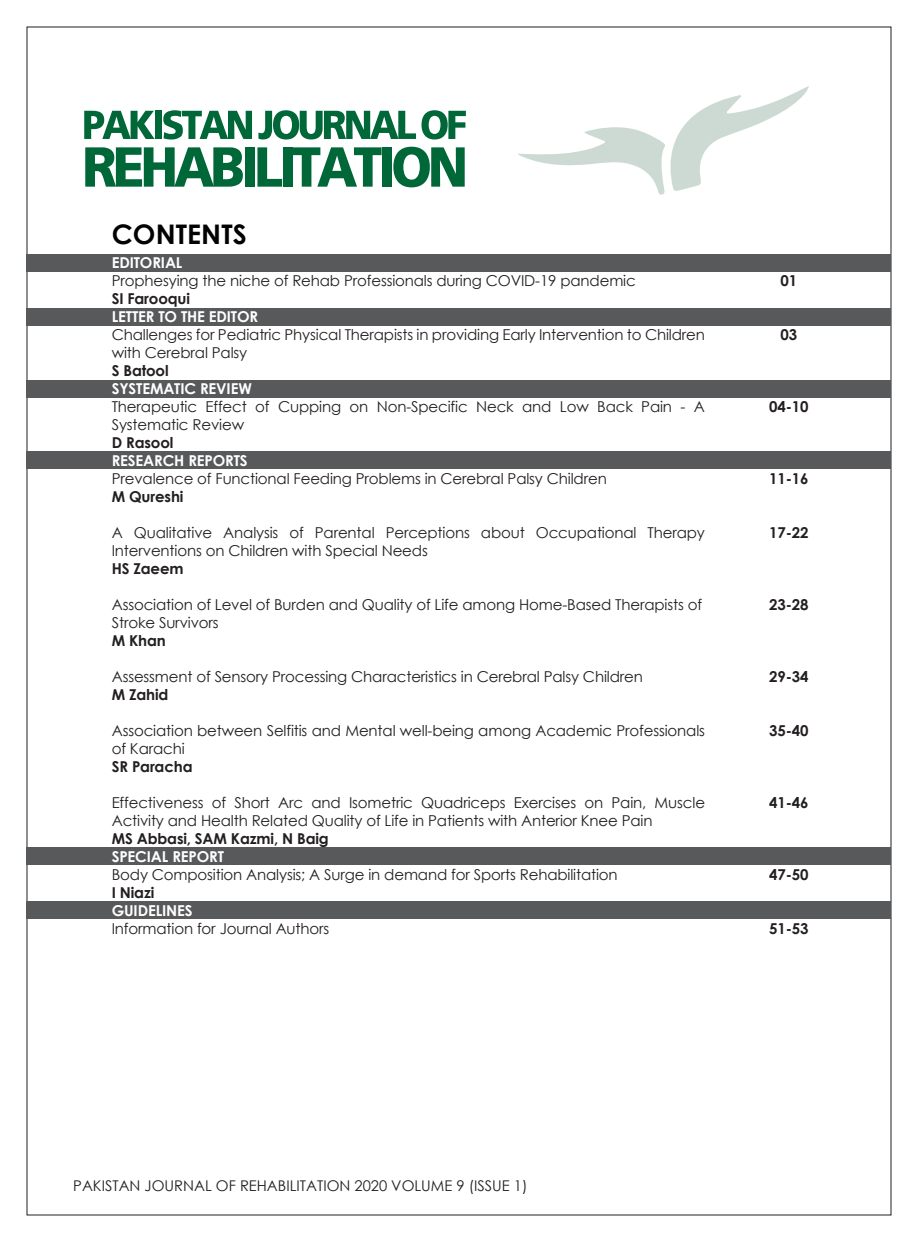
<style>
.page{position:relative;width:918px;height:1242px;background:#fff}
.page>*{position:absolute;margin:0;border:0;box-sizing:border-box;transform-origin:0 0}
.t1{font:700 27px "Century Gothic";letter-spacing:.005em;color:#010201}
.t2{font:15px/18px "Century Gothic";letter-spacing:-.01em;color:#231f20}
.t3{font:700 15px "Century Gothic";letter-spacing:-.01em;color:#231f20}
.t4{font:700 15px "Century Gothic";letter-spacing:-.01em;color:#fff}
.t5{font:14.7px "Century Gothic";color:#231f20}
</style>
<div class="page">
<svg style="left:518px;top:86px;width:291px;height:109px"></svg>
<div style="left:27px;top:254px;width:864px;height:18px;background:#58595b"></div>
<div style="left:27px;top:308px;width:864px;height:18px;background:#58595b"></div>
<div style="left:27px;top:380px;width:864px;height:17px;background:#58595b"></div>
<div style="left:27px;top:452px;width:864px;height:17px;background:#58595b"></div>
<div style="left:27px;top:848px;width:864px;height:17px;background:#58595b"></div>
<div style="left:27px;top:902px;width:864px;height:17px;background:#58595b"></div>
<svg style="left:84px;top:111px;width:71px;height:28px"></svg>
<div style="left:155px;top:111px;width:7px;height:28px;background:#006838"></div>
<svg style="left:163px;top:110px;width:89px;height:30px"></svg>
<svg style="left:258px;top:110px;width:158px;height:30px"></svg>
<svg style="left:422px;top:110px;width:44px;height:30px"></svg>
<svg style="left:85px;top:147px;width:158px;height:40px"></svg>
<div style="left:245px;top:147px;width:9px;height:40px;background:#006838"></div>
<svg style="left:257px;top:147px;width:25px;height:40px"></svg>
<div style="left:283px;top:147px;width:9px;height:40px;background:#006838"></div>
<svg style="left:293px;top:147px;width:89px;height:40px"></svg>
<div style="left:382px;top:147px;width:10px;height:40px;background:#006838"></div>
<svg style="left:393px;top:147px;width:72px;height:40px"></svg>
<h1 class="t1" style="left:112px;top:217px;width:137px">CONTENTS</h1>
<p class="t4" style="left:112px;top:253px;width:72px">EDITORIAL</p>
<p class="t2" style="left:112px;top:271px;width:526px">Prophesying the niche of Rehab Professionals during COVID-19 pandemic</p>
<p class="t3" style="left:112px;top:289px;width:80px">SI Farooqui</p>
<p class="t4" style="left:112px;top:307px;width:148px">LETTER TO THE EDITOR</p>
<p class="t2" style="left:112px;top:325px;width:595px">Challenges for Pediatric Physical Therapists in providing Early Intervention to Children with Cerebral Palsy</p>
<p class="t3" style="left:112px;top:361px;width:58px">S Batool</p>
<p class="t4" style="left:112px;top:379px;width:142px">SYSTEMATIC REVIEW</p>
<p class="t2" style="left:112px;top:397px;width:595px">Therapeutic Effect of Cupping on Non-Specific Neck and Low Back Pain - A<br>Systematic Review</p>
<p class="t3" style="left:112px;top:433px;width:63px">D Rasool</p>
<p class="t4" style="left:112px;top:451px;width:138px">RESEARCH REPORTS</p>
<p class="t2" style="left:112px;top:469px;width:497px">Prevalence of Functional Feeding Problems in Cerebral Palsy Children</p>
<p class="t3" style="left:112px;top:487px;width:73px">M Qureshi</p>
<p class="t2" style="left:112px;top:523px;width:595px">A Qualitative Analysis of Parental Perceptions about Occupational Therapy<br>Interventions on Children with Special Needs</p>
<p class="t3" style="left:112px;top:559px;width:73px">HS Zaeem</p>
<p class="t2" style="left:112px;top:595px;width:592px">Association of Level of Burden and Quality of Life among Home-Based Therapists of<br>Stroke Survivors</p>
<p class="t3" style="left:112px;top:631px;width:56px">M Khan</p>
<p class="t2" style="left:112px;top:667px;width:533px">Assessment of Sensory Processing Characteristics in Cerebral Palsy Children</p>
<p class="t3" style="left:112px;top:685px;width:58px">M Zahid</p>
<p class="t2" style="left:112px;top:721px;width:595px">Association between Selfitis and Mental well-being among Academic Professionals of Karachi</p>
<p class="t3" style="left:112px;top:757px;width:82px">SR Paracha</p>
<p class="t2" style="left:112px;top:793px;width:595px">Effectiveness of Short Arc and Isometric Quadriceps Exercises on Pain, Muscle<br>Activity and Health Related Quality of Life in Patients with Anterior Knee Pain</p>
<p class="t3" style="left:112px;top:829px;width:219px">MS Abbasi, SAM Kazmi, N Baig</p>
<p class="t4" style="left:112px;top:847px;width:114px">SPECIAL REPORT</p>
<p class="t2" style="left:112px;top:865px;width:507px">Body Composition Analysis; A Surge in demand for Sports Rehabilitation</p>
<p class="t3" style="left:112px;top:883px;width:44px">I Niazi</p>
<p class="t4" style="left:112px;top:901px;width:82px">GUIDELINES</p>
<p class="t2" style="left:112px;top:919px;width:219px">Information for Journal Authors</p>
<p class="t3" style="left:781px;top:271px;width:18px">01</p>
<p class="t3" style="left:781px;top:325px;width:18px">03</p>
<p class="t3" style="left:769px;top:397px;width:41px">04-10</p>
<p class="t3" style="left:769px;top:469px;width:41px">11-16</p>
<p class="t3" style="left:769px;top:523px;width:41px">17-22</p>
<p class="t3" style="left:769px;top:595px;width:41px">23-28</p>
<p class="t3" style="left:769px;top:667px;width:41px">29-34</p>
<p class="t3" style="left:769px;top:721px;width:41px">35-40</p>
<p class="t3" style="left:769px;top:793px;width:41px">41-46</p>
<p class="t3" style="left:769px;top:865px;width:41px">47-50</p>
<p class="t3" style="left:769px;top:919px;width:41px">51-53</p>
<p class="t5" style="left:73px;top:1176px;width:456px">PAKISTAN JOURNAL OF REHABILITATION 2020 VOLUME 9 (ISSUE 1)</p>
</div>
